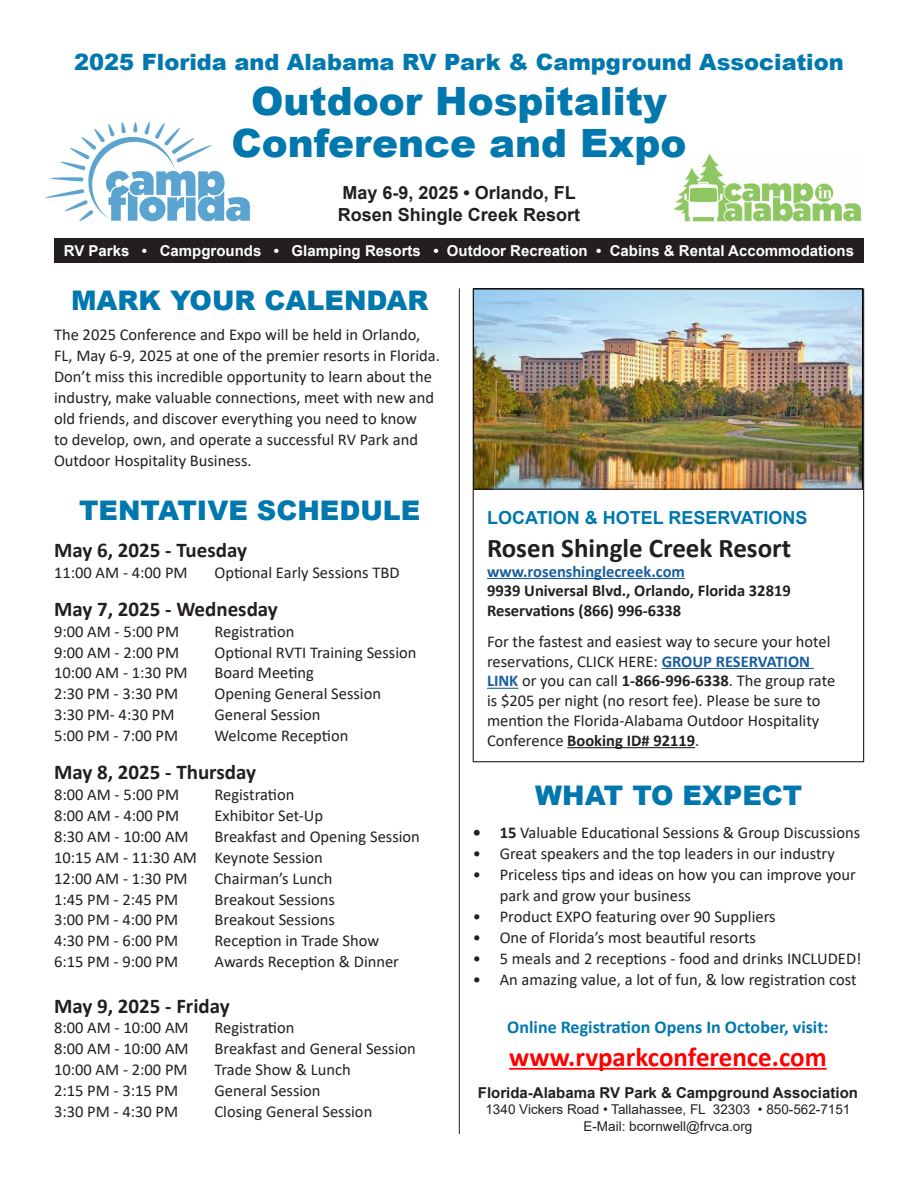
<style>
.page{position:relative;width:918px;height:1188px;background:#fff}
.page>*{position:absolute;margin:0;border:0;box-sizing:border-box;transform-origin:0 0}
.t1{font:900 39px "Arial";color:#0078ae}
.t2{font:900 27px "Arial";color:#0078ae}
.t3{font:700 27px "Calibri";color:#f00}
.t4{font:700 27px "Calibri";color:#231f20}
.t5{font:900 22.5px "Arial";color:#0078ae}
.t6{font:700 21px "Calibri";color:#231f20}
.t7{font:700 18px "Arial";color:#231f20}
.t8{font:700 18px "Calibri";color:#0078ae}
.t9{font:700 18px "Arial";color:#0078ae}
.t10{font:16.5px/21px "Calibri";color:#231f20}
.t11{font:700 16.5px "Calibri";color:#231f20}
.t12{font:700 16.5px "Calibri";color:#175d9e}
.t13{font:700 15px "Arial";color:#fff}
.t14{font:700 15px "Arial";color:#231f20}
.t15{font:13.5px "Arial";color:#231f20}
.s1{font-weight:700;color:#175d9e}
.s2{font-weight:700}
</style>
<div class="page">
<img style="left:475px;top:291px;width:386px;height:196px">
<img style="left:45px;top:123px;width:206px;height:99px">
<img style="left:674px;top:154px;width:188px;height:68px">
<hr style="left:459px;top:288px;width:1px;height:846px;background:#231f20">
<hr style="left:509px;top:1068px;width:318px;height:2px;background:#f00">
<div style="left:54px;top:238px;width:810px;height:24px;background:#231f20"></div>
<hr style="left:487px;top:578px;width:198px;height:1px;background:#175d9e">
<hr style="left:662px;top:668px;width:152px;height:1px;background:#175d9e">
<hr style="left:487px;top:688px;width:31px;height:1px;background:#175d9e">
<hr style="left:567px;top:747px;width:128px;height:1px;background:#231f20">
<p class="t5" style="left:74px;top:46px;width:771px">2025 Florida and Alabama RV Park &amp; Campground Association</p>
<p class="t1" style="left:251px;top:73px;width:417px">Outdoor Hospitality</p>
<p class="t1" style="left:231px;top:115px;width:457px">Conference and Expo</p>
<p class="t7" style="left:342px;top:180px;width:235px">May 6-9, 2025 • Orlando, FL</p>
<p class="t7" style="left:338px;top:202px;width:244px">Rosen Shingle Creek Resort</p>
<p class="t13" style="left:64px;top:240px;width:792px">RV Parks • Campgrounds • Glamping Resorts • Outdoor Recreation • Cabins &amp; Rental Accommodations</p>
<p class="t2" style="left:71px;top:280px;width:359px">MARK YOUR CALENDAR</p>
<p class="t10" style="left:54px;top:324px;width:388px">The 2025 Conference and Expo will be held in Orlando, FL, May 6-9, 2025 at one of the premier resorts in Florida.<br>Don’t miss this incredible opportunity to learn about the industry, make valuable connections, meet with new and old friends, and discover everything you need to know<br>to develop, own, and operate a successful RV Park and Outdoor Hospitality Business.</p>
<p class="t2" style="left:79px;top:491px;width:343px">TENTATIVE SCHEDULE</p>
<p class="t6" style="left:54px;top:535px;width:195px">May 6, 2025 - Tuesday</p>
<p class="t10" style="left:54px;top:561px;width:135px">11:00 AM - 4:00 PM</p>
<p class="t10" style="left:214px;top:561px;width:187px">Optional Early Sessions TBD</p>
<p class="t6" style="left:54px;top:594px;width:225px">May 7, 2025 - Wednesday</p>
<p class="t10" style="left:54px;top:620px;width:127px">9:00 AM - 5:00 PM</p>
<p class="t10" style="left:214px;top:620px;width:81px">Registration</p>
<p class="t10" style="left:54px;top:641px;width:127px">9:00 AM - 2:00 PM</p>
<p class="t10" style="left:214px;top:641px;width:204px">Optional RVTI Training Session</p>
<p class="t10" style="left:54px;top:662px;width:135px">10:00 AM - 1:30 PM</p>
<p class="t10" style="left:214px;top:662px;width:101px">Board Meeting</p>
<p class="t10" style="left:54px;top:683px;width:126px">2:30 PM - 3:30 PM</p>
<p class="t10" style="left:214px;top:683px;width:168px">Opening General Session</p>
<p class="t10" style="left:54px;top:704px;width:122px">3:30 PM- 4:30 PM</p>
<p class="t10" style="left:214px;top:704px;width:108px">General Session</p>
<p class="t10" style="left:54px;top:725px;width:126px">5:00 PM - 7:00 PM</p>
<p class="t10" style="left:214px;top:725px;width:135px">Welcome Reception</p>
<p class="t6" style="left:54px;top:757px;width:204px">May 8, 2025 - Thursday</p>
<p class="t10" style="left:54px;top:784px;width:127px">8:00 AM - 5:00 PM</p>
<p class="t10" style="left:214px;top:784px;width:81px">Registration</p>
<p class="t10" style="left:54px;top:805px;width:127px">8:00 AM - 4:00 PM</p>
<p class="t10" style="left:214px;top:805px;width:110px">Exhibitor Set-Up</p>
<p class="t10" style="left:54px;top:825px;width:136px">8:30 AM - 10:00 AM</p>
<p class="t10" style="left:214px;top:825px;width:207px">Breakfast and Opening Session</p>
<p class="t10" style="left:54px;top:846px;width:270px">10:15 AM - 11:30 AM Keynote Session</p>
<p class="t10" style="left:54px;top:867px;width:135px">12:00 AM - 1:30 PM</p>
<p class="t10" style="left:214px;top:867px;width:119px">Chairman’s Lunch</p>
<p class="t10" style="left:54px;top:888px;width:126px">1:45 PM - 2:45 PM</p>
<p class="t10" style="left:214px;top:888px;width:122px">Breakout Sessions</p>
<p class="t10" style="left:54px;top:909px;width:126px">3:00 PM - 4:00 PM</p>
<p class="t10" style="left:214px;top:909px;width:122px">Breakout Sessions</p>
<p class="t10" style="left:54px;top:930px;width:126px">4:30 PM - 6:00 PM</p>
<p class="t10" style="left:214px;top:930px;width:166px">Reception in Trade Show</p>
<p class="t10" style="left:54px;top:951px;width:126px">6:15 PM - 9:00 PM</p>
<p class="t10" style="left:214px;top:951px;width:186px">Awards Reception &amp; Dinner</p>
<p class="t6" style="left:54px;top:991px;width:177px">May 9, 2025 - Friday</p>
<p class="t10" style="left:54px;top:1017px;width:136px">8:00 AM - 10:00 AM</p>
<p class="t10" style="left:214px;top:1017px;width:81px">Registration</p>
<p class="t10" style="left:54px;top:1038px;width:136px">8:00 AM - 10:00 AM</p>
<p class="t10" style="left:214px;top:1038px;width:203px">Breakfast and General Session</p>
<p class="t10" style="left:54px;top:1059px;width:135px">10:00 AM - 2:00 PM</p>
<p class="t10" style="left:214px;top:1059px;width:138px">Trade Show &amp; Lunch</p>
<p class="t10" style="left:54px;top:1080px;width:126px">2:15 PM - 3:15 PM</p>
<p class="t10" style="left:214px;top:1080px;width:108px">General Session</p>
<p class="t10" style="left:54px;top:1101px;width:126px">3:30 PM - 4:30 PM</p>
<p class="t10" style="left:214px;top:1101px;width:159px">Closing General Session</p>
<p class="t9" style="left:487px;top:505px;width:322px">LOCATION &amp; HOTEL RESERVATIONS</p>
<p class="t4" style="left:487px;top:529px;width:306px">Rosen Shingle Creek Resort</p>
<p class="t12" style="left:487px;top:559px;width:199px">www.rosenshinglecreek.com</p>
<p class="t11" style="left:487px;top:579px;width:305px">9939 Universal Blvd., Orlando, Florida 32819</p>
<p class="t11" style="left:487px;top:599px;width:196px">Reservations (866) 996-6338</p>
<p class="t10" style="left:487px;top:631px;width:350px;line-height:19.8px">For the fastest and easiest way to secure your hotel reservations, CLICK HERE: <span class="s1">GROUP RESERVATION LINK</span> or you can call <span class="s2">1-866-996-6338</span>. The group rate is $205 per night (no resort fee). Please be sure to mention the Florida-Alabama Outdoor Hospitality Conference <span class="s2">Booking ID# 92119</span>.</p>
<p class="t2" style="left:535px;top:776px;width:269px">WHAT TO EXPECT</p>
<p class="t10" style="left:473px;top:822px;width:389px"><span class="s2">• 15</span> Valuable Educational Sessions &amp; Group Discussions</p>
<p class="t10" style="left:473px;top:843px;width:364px">• Great speakers and the top leaders in our industry</p>
<p class="t10" style="left:500px;top:864px;width:358px;text-indent:-27px">• Priceless tips and ideas on how you can improve your park and grow your business</p>
<p class="t10" style="left:473px;top:906px;width:304px">• Product EXPO featuring over 90 Suppliers</p>
<p class="t10" style="left:473px;top:927px;width:285px">• One of Florida’s most beautiful resorts</p>
<p class="t10" style="left:473px;top:948px;width:390px">• 5 meals and 2 receptions - food and drinks INCLUDED!</p>
<p class="t10" style="left:473px;top:969px;width:385px">• An amazing value, a lot of fun, &amp; low registration cost</p>
<p class="t8" style="left:507px;top:1015px;width:323px">Online Registration Opens In October, visit:</p>
<p class="t3" style="left:509px;top:1038px;width:319px">www.rvparkconference.com</p>
<p class="t14" style="left:478px;top:1082px;width:382px">Florida-Alabama RV Park &amp; Campground Association</p>
<p class="t15" style="left:485px;top:1100px;width:366px">1340 Vickers Road • Tallahassee, FL 32303 • 850-562-7151</p>
<p class="t15" style="left:583px;top:1116px;width:170px">E-Mail: bcornwell@frvca.org</p>
</div>
